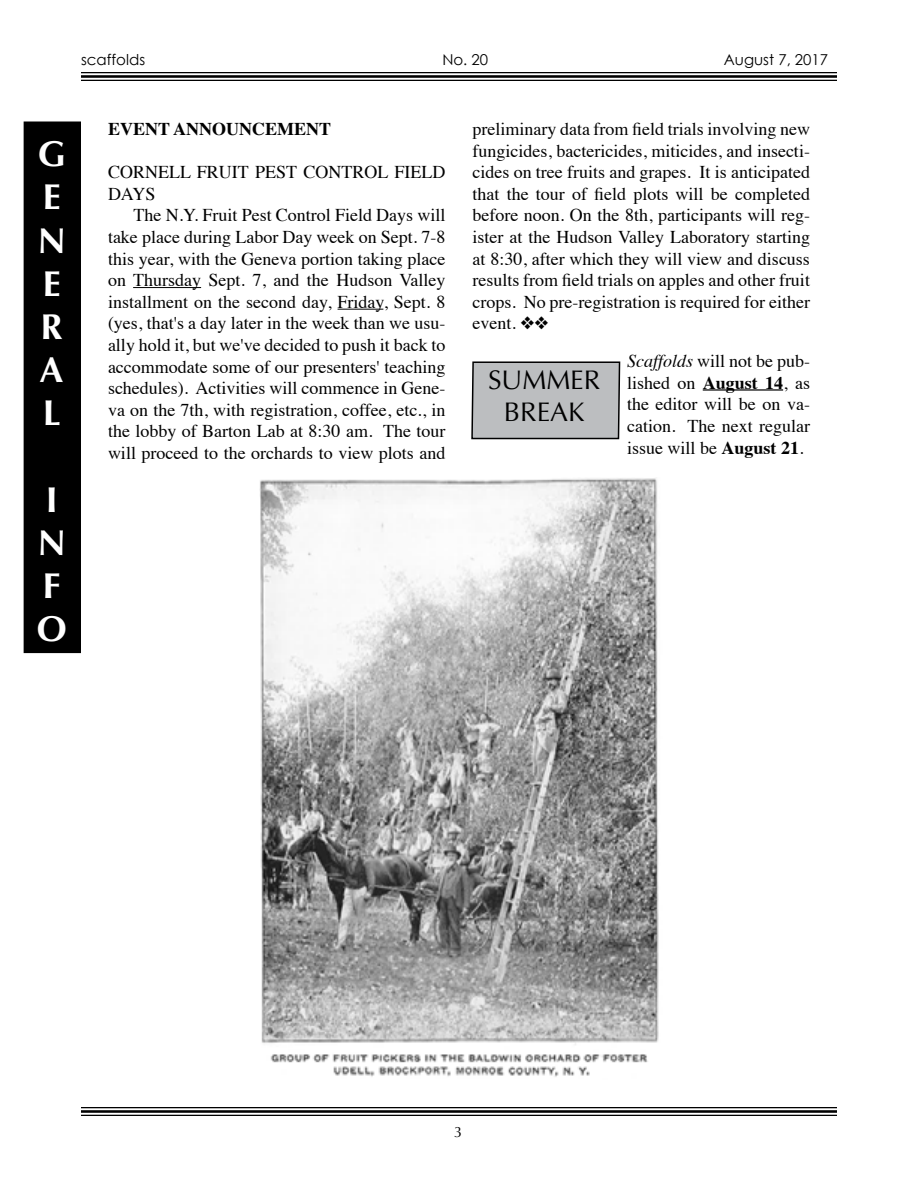
<style>
.page{position:relative;width:918px;height:1188px;background:#fff}
.page>*{position:absolute;margin:0;border:0;box-sizing:border-box;transform-origin:0 0}
.t1{font:700 36px/43.2px "Optima";color:#fff}
.t2{font:27px/32.4px "Optima";letter-spacing:-.005em;color:#000;text-align:center}
.t3{font:18px/21.6px "Times";color:#000;text-align:justify}
.t4{font:700 18px "Times";color:#000}
.t5{font:15px "Century Gothic";color:#000}
.t6{font:15px "Optima";color:#000}
.s1{font-style:italic}
.s2{font-weight:700}
</style>
<div class="page">
<hr style="left:81px;top:72px;width:756px;height:1px;background:#000">
<hr style="left:81px;top:75px;width:756px;height:3px;background:#000">
<hr style="left:81px;top:80px;width:756px;height:1px;background:#000">
<hr style="left:81px;top:1107px;width:756px;height:1px;background:#000">
<hr style="left:81px;top:1110px;width:756px;height:3px;background:#000">
<hr style="left:81px;top:1115px;width:756px;height:1px;background:#000">
<hr style="left:133px;top:287px;width:68px;height:1px;background:#000">
<hr style="left:338px;top:309px;width:45px;height:1px;background:#000">
<div style="left:25px;top:123px;width:55px;height:529px;background:#000"></div>
<div style="left:24px;top:122px;width:57px;height:531px;border:3px solid #000"></div>
<hr style="left:703px;top:389px;width:80px;height:2px;background:#000">
<svg style="left:471px;top:361px;width:150px;height:79px;background:#b3b5b7"></svg>
<img style="left:259px;top:478px;width:400px;height:599px">
<p class="t5" style="left:81px;top:51px;width:66px">scaffolds</p>
<p class="t5" style="left:442px;top:51px;width:47px">No. 20</p>
<p class="t5" style="left:724px;top:51px;width:106px">August 7, 2017</p>
<h1 class="t1" style="left:38px;top:133px;width:30px">G<br>E<br>N<br>E<br>R<br>A<br>L</h1>
<h1 class="t1" style="left:37px;top:478px;width:31px">I<br>N<br>F<br>O</h1>
<p class="t4" style="left:108px;top:112px;width:225px">EVENT ANNOUNCEMENT</p>
<p class="t3" style="left:108px;top:160px;width:339px">CORNELL FRUIT PEST CONTROL FIELD<br>DAYS</p>
<p class="t3" style="left:108px;top:203px;width:339px;text-indent:26px">The N.Y. Fruit Pest Control Field Days will take place during Labor Day week on Sept. 7-8 this year, with the Geneva portion taking place on Thursday Sept. 7, and the Hudson Valley installment on the second day, Friday, Sept. 8 (yes, that's a day later in the week than we usu&shy;ally hold it, but we've decided to push it back to accommodate some of our presenters' teaching schedules). Activities will commence in Gene&shy;va on the 7th, with registration, coffee, etc., in the lobby of Barton Lab at 8:30 am. The tour will proceed to the orchards to view plots and</p>
<p class="t3" style="left:472px;top:117px;width:339px">preliminary data from field trials involving new fungicides, bactericides, miticides, and insecti&shy;cides on tree fruits and grapes. It is anticipated that the tour of field plots will be completed before noon. On the 8th, participants will reg&shy;ister at the Hudson Valley Laboratory starting at 8:30, after which they will view and discuss results from field trials on apples and other fruit crops. No pre-registration is required for either event. ❖❖</p>
<h2 class="t2" style="left:488px;top:364px;width:113px">SUMMER<br>BREAK</h2>
<p class="t3" style="left:627px;top:349px;width:184px"><span class="s1">Scaffolds</span> will not be pub&shy;lished on <span class="s2">August 14</span>, as the editor will be on va&shy;cation. The next regular issue will be <span class="s2">August 21</span>.</p>
<p class="t6" style="left:454px;top:1123px;width:10px">3</p>
</div>
